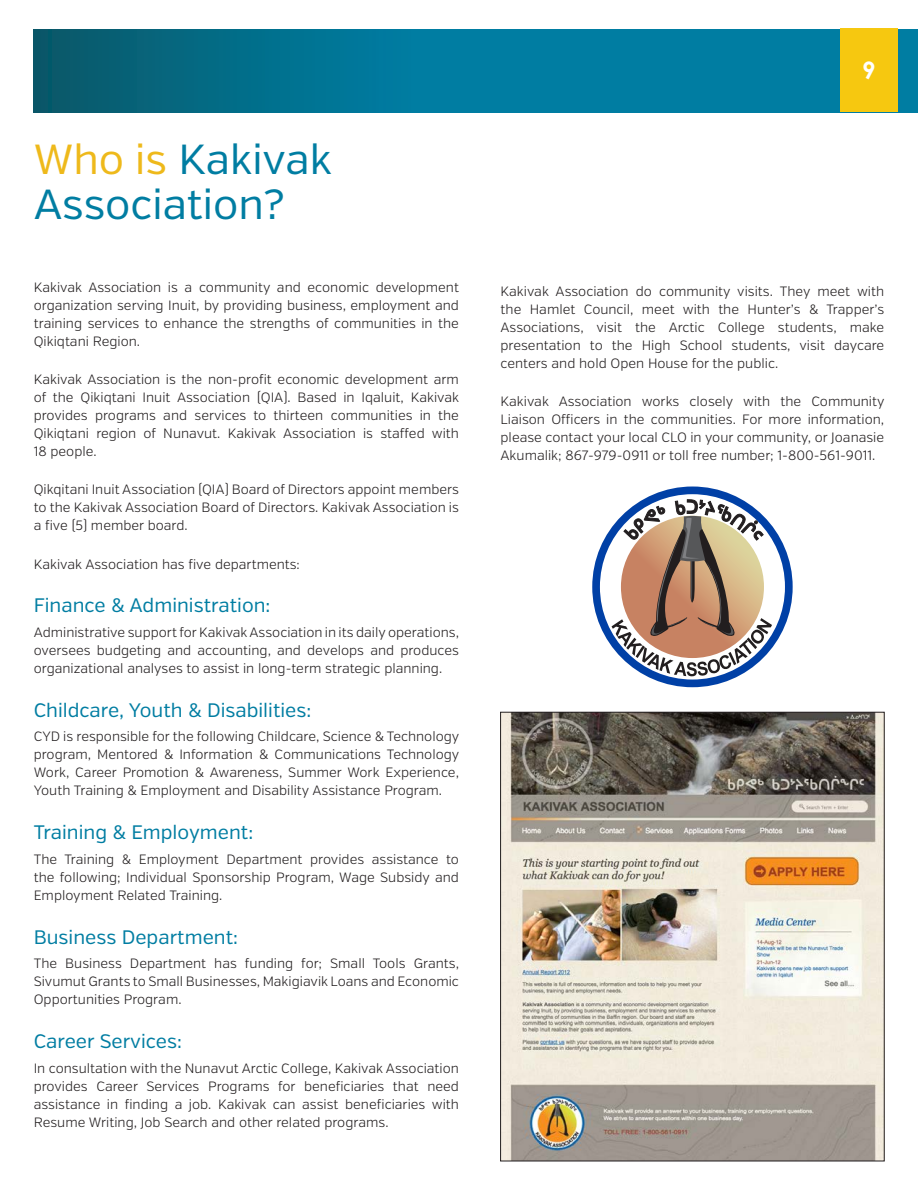
<style>
.page{position:relative;width:918px;height:1188px;background:#fff}
.page>*{position:absolute;margin:0;border:0;box-sizing:border-box;transform-origin:0 0}
.Header_1{font:42px/45px "Verb";color:#007da2}
.t1{font:700 24px "Century Gothic";color:#fff}
.Header_2{font:19.5px "Verb";color:#007da2}
.Text{font:300 13.5px/18px "Verb";color:#231f20;text-align:justify}
.s1{color:#eeb91b}
</style>
<div class="page">
<svg style="left:34px;top:29px;width:884px;height:83px;background:#017494"></svg>
<div style="left:840px;top:28px;width:58px;height:84px;background:#f6c810"></div>
<img style="left:502px;top:714px;width:380px;height:445px">
<svg style="left:592px;top:487px;width:201px;height:200px"></svg>
<p class="Header_1" style="left:34px;top:138px;width:300px"><span class="s1">Who is</span> Kakivak<br>Association?</p>
<p class="Text" style="left:34px;top:278px;width:427px">Kakivak Association is a community and economic development organization serving Inuit, by providing business, employment and training services to enhance the strengths of communities in the Qikiqtani Region.</p>
<p class="Text" style="left:34px;top:371px;width:427px">Kakivak Association is the non-profit economic development arm of the Qikiqtani Inuit Association (QIA). Based in Iqaluit, Kakivak provides programs and services to thirteen communities in the Qikiqtani region of Nunavut. Kakivak Association is staffed with 18 people.</p>
<p class="Text" style="left:34px;top:481px;width:427px">Qikqitani Inuit Association (QIA) Board of Directors appoint members to the Kakivak Association Board of Directors. Kakivak Association is a five (5) member board.</p>
<p class="Text" style="left:34px;top:555px;width:268px">Kakivak Association has five departments:</p>
<p class="Header_2" style="left:34px;top:594px;width:238px">Finance &amp; Administration:</p>
<p class="Text" style="left:34px;top:624px;width:427px">Administrative support for Kakivak Association in its daily operations, oversees budgeting and accounting, and develops and produces organizational analyses to assist in long-term strategic planning.</p>
<p class="Header_2" style="left:34px;top:698px;width:279px">Childcare, Youth &amp; Disabilities:</p>
<p class="Text" style="left:34px;top:728px;width:427px">CYD is responsible for the following Childcare, Science &amp; Technology program, Mentored &amp; Information &amp; Communications Technology Work, Career Promotion &amp; Awareness, Summer Work Experience, Youth Training &amp; Employment and Disability Assistance Program.</p>
<p class="Header_2" style="left:34px;top:821px;width:221px">Training &amp; Employment:</p>
<p class="Text" style="left:34px;top:850px;width:427px">The Training &amp; Employment Department provides assistance to the following; Individual Sponsorship Program, Wage Subsidy and Employment Related Training.</p>
<p class="Header_2" style="left:34px;top:925px;width:206px">Business Department:</p>
<p class="Text" style="left:34px;top:955px;width:427px">The Business Department has funding for; Small Tools Grants, Sivumut Grants to Small Businesses, Makigiavik Loans and Economic Opportunities Program.</p>
<p class="Header_2" style="left:34px;top:1029px;width:150px">Career Services:</p>
<p class="Text" style="left:34px;top:1059px;width:427px">In consultation with the Nunavut Arctic College, Kakivak Association provides Career Services Programs for beneficiaries that need assistance in finding a job. Kakivak can assist beneficiaries with Resume Writing, Job Search and other related programs.</p>
<h2 class="t1" style="left:862px;top:56px;width:15px">9</h2>
<p class="Text" style="left:501px;top:282px;width:385px">Kakivak Association do community visits. They meet with the Hamlet Council, meet with the Hunter’s &amp; Trapper’s Associations, visit the Arctic College students, make presentation to the High School students, visit daycare centers and hold Open House for the public.</p>
<p class="Text" style="left:501px;top:393px;width:385px">Kakivak Association works closely with the Community Liaison Officers in the communities. For more information, please contact your local CLO in your community, or Joanasie Akumalik; 867-979-0911 or toll free number; 1-800-561-9011.</p>
</div>
